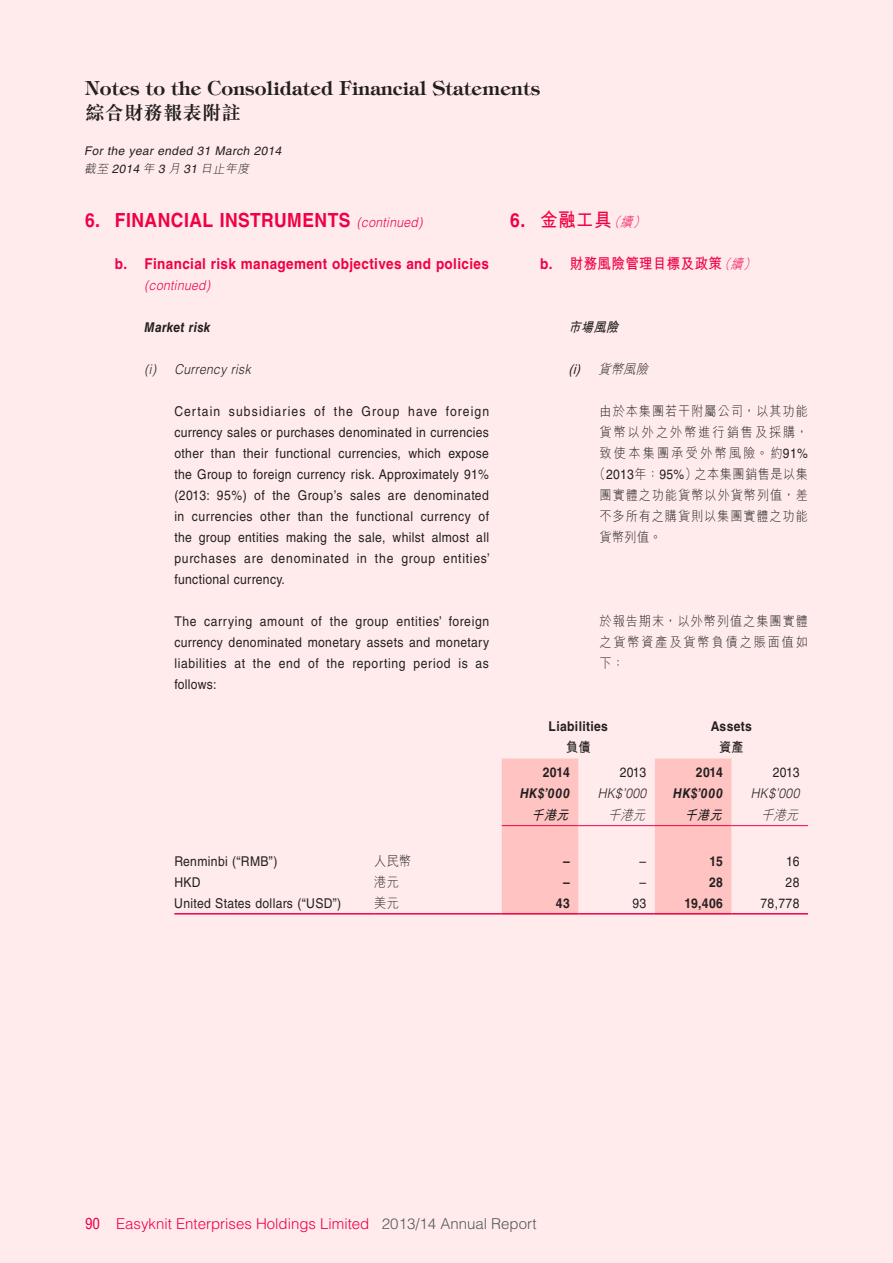
<style>
.page{position:relative;width:893px;height:1263px;background:#ffebeb}
.page>*{position:absolute;margin:0;border:0;box-sizing:border-box;transform-origin:0 0}
.t1{font:600 19.5px "Tiffany Std";color:#231f20}
.t2{font:700 19.5px "Helvetica LT Std";letter-spacing:.03em;color:#f00044;scale:.9 1}
.t3{font:700 19.5px "M Hei HK";color:#f00044;scale:.9 1}
.t4{font:700 19.5px "M Sung HK";color:#231f20}
.t5{font:300 15px "Helvetica LT Std";color:#f00044}
.t6{font:700 15px "Helvetica LT Std";letter-spacing:.025em;color:#f00044;scale:.9 1}
.t7{font:700 15px "M Hei HK";letter-spacing:.03em;color:#f00044;scale:.9 1}
.t8{font:13.5px/21px "Helvetica LT Std";letter-spacing:.03em;color:#231f20;text-align:justify;scale:.9 1}
.t9{font:300 13.5px/21px "M Hei HK";letter-spacing:.08em;color:#231f20;text-align:justify;scale:.9 1}
.t10{font:700 13.5px "Helvetica LT Std";letter-spacing:.03em;color:#231f20;scale:.9 1}
.t11{font:italic 300 13.5px "Helvetica LT Std";letter-spacing:.03em;color:#231f20;scale:.9 1}
.t12{font:italic 700 13.5px "Helvetica LT Std";letter-spacing:.03em;color:#231f20;scale:.9 1}
.t13{font:300 13.5px "M Hei HK";letter-spacing:.045em;color:#231f20;scale:.9 1}
.t14{font:300 13.5px "M Hei HK";letter-spacing:.185em;color:#231f20;scale:.9 1}
.t15{font:300 13.5px "M Hei HK";letter-spacing:.165em;color:#231f20;scale:.9 1}
.t16{font:italic 300 13.5px "M Hei HK";color:#231f20;scale:.9 1}
.t17{font:italic 300 13.5px "Helvetica LT Std";letter-spacing:.03em;color:#f00044;scale:.9 1}
.t18{font:italic 700 13.5px "M Hei HK";color:#231f20;scale:.9 1}
.t19{font:700 13.5px "M Hei HK";color:#231f20;scale:.9 1}
.t20{font:italic 12px "Helvetica LT Std";color:#231f20}
.t21{font:italic 300 12px "M Hei HK";color:#231f20}
.s1{font-family:"Helvetica LT Std";font-weight:400}
.s2{font-weight:300;font-style:italic;font-size:13.5px}
.s3{font-family:"Helvetica LT Std"}
.s4{font-weight:400;font-stretch:condensed}
.s5{color:#57585a}
</style>
<div class="page">
<svg style="left:502px;top:758px;width:229px;height:155px"></svg>
<hr style="left:502px;top:825px;width:76px;height:1px;background:#f00044">
<hr style="left:578px;top:825px;width:77px;height:1px;background:#f00044">
<hr style="left:655px;top:825px;width:76px;height:1px;background:#f00044">
<hr style="left:731px;top:825px;width:77px;height:1px;background:#f00044">
<hr style="left:174px;top:913px;width:200px;height:1px;background:#f00044">
<hr style="left:374px;top:913px;width:128px;height:1px;background:#f00044">
<hr style="left:502px;top:913px;width:76px;height:1px;background:#f00044">
<hr style="left:578px;top:913px;width:77px;height:1px;background:#f00044">
<hr style="left:655px;top:913px;width:76px;height:1px;background:#f00044">
<hr style="left:731px;top:913px;width:77px;height:1px;background:#f00044">
<h1 class="t1" style="left:85px;top:76px;width:457px">Notes to the Consolidated Financial Statements</h1>
<h1 class="t4" style="left:85px;top:99px;width:157px">綜合財務報表附註</h1>
<p class="t20" style="left:84px;top:144px;width:201px">For the year ended 31 March 2014</p>
<p class="t21" style="left:84px;top:160px;width:170px">截至 <span class="s1">2014</span> 年 <span class="s1">3</span> 月 <span class="s1">31</span> 日止年度</p>
<h1 class="t2" style="left:85px;top:208px;width:376px">6. FINANCIAL INSTRUMENTS <span class="s2">(continued)</span></h1>
<p class="t6" style="left:115px;top:254px;width:417px">b. Financial risk management objectives and policies</p>
<p class="t17" style="left:145px;top:276px;width:74px">(continued)</p>
<p class="t12" style="left:145px;top:319px;width:75px">Market risk</p>
<p class="t11" style="left:145px;top:360px;width:120px">(i) Currency risk</p>
<p class="t8" style="left:174px;top:400px;width:352px">Certain subsidiaries of the Group have foreign currency sales or purchases denominated in currencies other than their functional currencies, which expose the Group to foreign currency risk. Approximately 91% (2013: 95%) of the Group’s sales are denominated in currencies other than the functional currency of the group entities making the sale, whilst almost all purchases are denominated in the group entities’ functional currency.</p>
<p class="t8" style="left:174px;top:610px;width:351px">The carrying amount of the group entities’ foreign currency denominated monetary assets and monetary liabilities at the end of the reporting period is as follows:</p>
<h1 class="t3" style="left:510px;top:205px;width:156px"><span class="s3">6.</span> 金融工具<span class="s2">（續）</span></h1>
<p class="t7" style="left:540px;top:252px;width:246px"><span class="s3">b.</span> 財務風險管理目標及政策<span class="s2">（續）</span></p>
<p class="t18" style="left:568px;top:317px;width:62px">市場風險</p>
<p class="t16" style="left:568px;top:359px;width:95px"><span class="s1">(i)</span> 貨幣風險</p>
<p class="t9" style="left:600px;top:400px;width:233px">由於本集團若干附屬公司，以其功能</p>
<p class="t15" style="left:600px;top:422px;width:233px">貨幣以外之外幣進行銷售及採購，</p>
<p class="t14" style="left:600px;top:443px;width:233px">致使本集團承受外幣風險。約<span class="s1">91%</span></p>
<p class="t13" style="left:593px;top:464px;width:240px">（<span class="s1">2013</span>年：<span class="s1">95%</span>）之本集團銷售是以集</p>
<p class="t9" style="left:600px;top:484px;width:233px">團實體之功能貨幣以外貨幣列值，差</p>
<p class="t9" style="left:600px;top:505px;width:233px">不多所有之購貨則以集團實體之功能</p>
<p class="t9" style="left:600px;top:526px;width:71px">貨幣列值。</p>
<p class="t9" style="left:600px;top:610px;width:233px">於報告期末，以外幣列值之集團實體之貨幣資產及貨幣負債之賬面值如下：</p>
<p class="t10" style="left:549px;top:718px;width:68px">Liabilities</p>
<p class="t10" style="left:711px;top:718px;width:47px">Assets</p>
<p class="t19" style="left:566px;top:737px;width:29px">負債</p>
<p class="t19" style="left:719px;top:737px;width:29px">資產</p>
<p class="t10" style="left:543px;top:764px;width:31px">2014</p>
<p class="t8" style="left:620px;top:762px;width:31px">2013</p>
<p class="t10" style="left:696px;top:764px;width:31px">2014</p>
<p class="t8" style="left:773px;top:762px;width:31px">2013</p>
<p class="t12" style="left:520px;top:785px;width:57px">HK$’000</p>
<p class="t11" style="left:598px;top:785px;width:56px">HK$’000</p>
<p class="t12" style="left:673px;top:785px;width:57px">HK$’000</p>
<p class="t11" style="left:751px;top:785px;width:56px">HK$’000</p>
<p class="t18" style="left:531px;top:805px;width:48px">千港元</p>
<p class="t16" style="left:608px;top:805px;width:48px">千港元</p>
<p class="t18" style="left:684px;top:805px;width:48px">千港元</p>
<p class="t16" style="left:761px;top:805px;width:48px">千港元</p>
<p class="t8" style="left:174px;top:850px;width:116px">Renminbi (“RMB”)</p>
<p class="t9" style="left:374px;top:850px;width:43px">人民幣</p>
<p class="t10" style="left:563px;top:853px;width:9px">–</p>
<p class="t8" style="left:640px;top:850px;width:9px">–</p>
<p class="t10" style="left:709px;top:853px;width:16px">15</p>
<p class="t8" style="left:786px;top:850px;width:16px">16</p>
<p class="t8" style="left:174px;top:871px;width:31px">HKD</p>
<p class="t9" style="left:374px;top:871px;width:29px">港元</p>
<p class="t10" style="left:563px;top:874px;width:9px">–</p>
<p class="t8" style="left:640px;top:871px;width:9px">–</p>
<p class="t10" style="left:709px;top:874px;width:17px">28</p>
<p class="t8" style="left:786px;top:871px;width:17px">28</p>
<p class="t8" style="left:174px;top:892px;width:187px">United States dollars (“USD”)</p>
<p class="t9" style="left:374px;top:892px;width:29px">美元</p>
<p class="t10" style="left:556px;top:895px;width:17px">43</p>
<p class="t8" style="left:632px;top:892px;width:17px">93</p>
<p class="t10" style="left:684px;top:895px;width:44px">19,406</p>
<p class="t8" style="left:760px;top:892px;width:45px">78,778</p>
<p class="t5" style="left:85px;top:1214px;width:453px"><span class="s4">90</span> Easyknit Enterprises Holdings Limited <span class="s5">2013/14 Annual Report</span></p>
</div>
